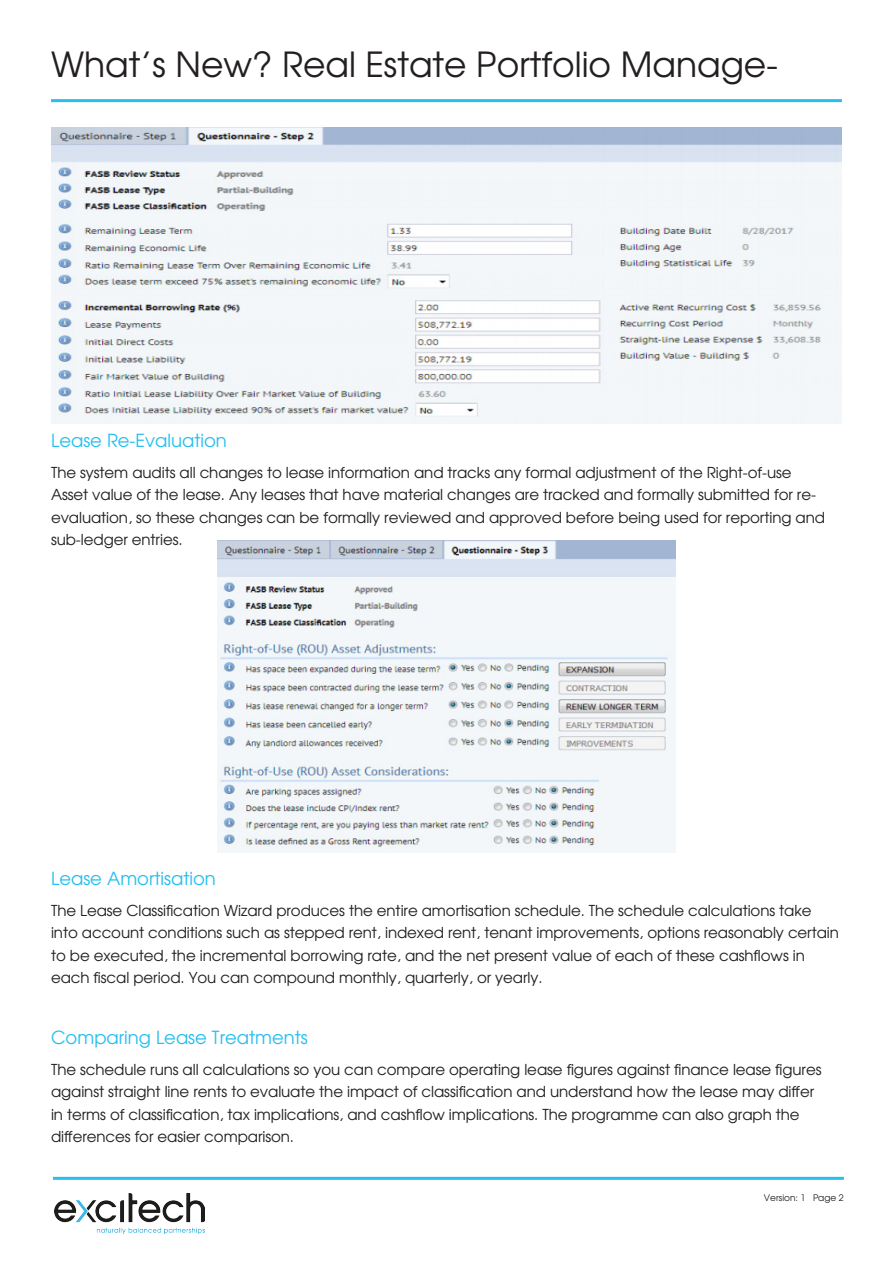
<style>
.page{position:relative;width:893px;height:1263px;background:#fff}
.page>*{position:absolute;margin:0;border:0;box-sizing:border-box;transform-origin:0 0}
.t1{font:34.5px "Te X Gyre Adventor";color:#231f20}
.t2{font:18px "Te X Gyre Adventor";color:#26bff0}
.t3{font:15px/22.5px "Te X Gyre Adventor";letter-spacing:-.005em;color:#231f20}
.t4{font:9px "Te X Gyre Adventor";color:#231f20}
</style>
<div class="page">
<hr style="left:51px;top:99px;width:791px;height:3px;background:#26bff0">
<img style="left:55px;top:1193px;width:149px;height:41px">
<hr style="left:53px;top:1177px;width:791px;height:3px;background:#26bff0">
<img style="left:51px;top:128px;width:791px;height:295px">
<img style="left:217px;top:540px;width:459px;height:312px">
<p class="t1" style="left:51px;top:38px;width:728px">What’s New? Real Estate Portfolio Manage-</p>
<p class="t2" style="left:51px;top:426px;width:177px">Lease Re-Evaluation</p>
<p class="t3" style="left:51px;top:460px;width:775px">The system audits all changes to lease information and tracks any formal adjustment of the Right-of-use Asset value of the lease. Any leases that have material changes are tracked and formally submitted for re&shy;evaluation, so these changes can be formally reviewed and approved before being used for reporting and sub-ledger entries.</p>
<p class="t2" style="left:51px;top:864px;width:166px">Lease Amortisation</p>
<p class="t3" style="left:51px;top:898px;width:789px">The Lease Classification Wizard produces the entire amortisation schedule. The schedule calculations take into account conditions such as stepped rent, indexed rent, tenant improvements, options reasonably certain to be executed, the incremental borrowing rate, and the net present value of each of these cashflows in each fiscal period. You can compound monthly, quarterly, or yearly.</p>
<p class="t2" style="left:51px;top:1023px;width:258px">Comparing Lease Treatments</p>
<p class="t3" style="left:51px;top:1057px;width:772px">The schedule runs all calculations so you can compare operating lease figures against finance lease figures against straight line rents to evaluate the impact of classification and understand how the lease may differ in terms of classification, tax implications, and cashflow implications. The programme can also graph the differences for easier comparison.</p>
<p class="t4" style="left:764px;top:1190px;width:81px">Version: 1 Page 2</p>
</div>
